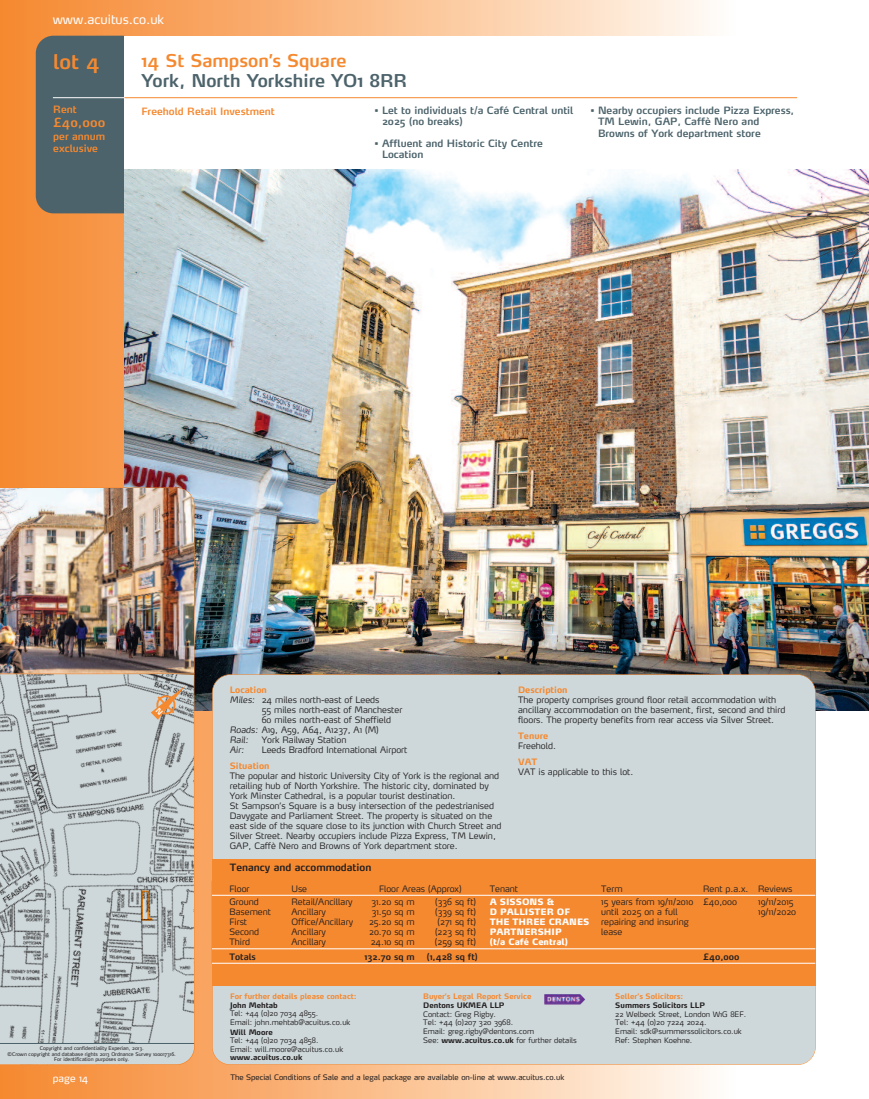
<style>
.page{position:relative;width:869px;height:1099px;background:#fff}
.page>*{position:absolute;margin:0;border:0;box-sizing:border-box;transform-origin:0 0}
.t1{font:600 20px "Max";color:#f58930}
.t2{font:600 17.5px "Max";color:#4c636b}
.t3{font:600 17.5px "Max";color:#f58930}
.t4{font:12.5px "Max";color:#fff}
.t5{font:600 12.5px "Max";color:#f58930}
.t6{font:600 10px/11.2px "Max";color:#4c636b}
.t7{font:600 10px/12px "Max";color:#f58930}
.t8{font:600 10px "Max";color:#231f20}
.t9{font:10px "Max";color:#fff}
.t10{font:300 8.75px/10px "Max";color:#231f20}
.t11{font:900 8.75px/10px "Max";color:#fff}
.t12{font:700 8.75px "Max";color:#f58930}
.t13{font:600 8.75px "Max";color:#231f20}
.t14{font:italic 300 8.75px "Max";color:#231f20}
.t15{font:300 7.5px/8.8px "Max";color:#231f20}
.t16{font:7.5px "Max";color:#231f20}
.t17{font:700 7.5px "Max";color:#f58930}
.t18{font:700 7.5px "Max";color:#231f20}
.t19{font:5px/5.6px "Max";color:#231f20;text-align:center}
.s1{font-style:italic}
.s2{font-weight:700}
</style>
<div class="page">
<div style="left:293px;top:0;width:442px;height:1098px;background:linear-gradient(to right,#fab073,#fefaf5)"></div>
<div style="left:2px;top:0;width:291px;height:1098px;background:linear-gradient(to right,#f58931,#faaf75)"></div>
<hr style="left:0;top:0;width:2px;height:1098px;background:#f58930">
<div style="left:36px;top:36px;width:104px;height:177px;background:#4c636b;border-radius:18px"></div>
<img style="left:124px;top:168px;width:744px;height:542px">
<div style="left:124px;top:36px;width:744px;height:132px;background:#fff"></div>
<div style="left:212px;top:674px;width:602px;height:390px;background:#ced8da;border-radius:18px"></div>
<hr style="left:53px;top:97px;width:71px;height:1px;background:#fff">
<hr style="left:124px;top:97px;width:672px;height:1px;background:#f58930">
<div style="left:212px;top:859px;width:603px;height:126px;background:#f58930"></div>
<svg style="left:0;top:674px;width:194px;height:391px;background:#bcc4c5"></svg>
<div style="left:0;top:1044px;width:194px;height:20px;background:#ced8da"></div>
<hr style="left:0;top:1043px;width:194px;height:1px;background:#4c636b">
<img style="left:0;top:487px;width:194px;height:187px">
<hr style="left:212px;top:895px;width:602px;height:1px;background:#fff">
<hr style="left:212px;top:948px;width:602px;height:1px;background:#fff">
<hr style="left:212px;top:963px;width:602px;height:1px;background:#fff">
<img style="left:544px;top:994px;width:41px;height:10px">
<svg style="left:151px;top:686px;width:34px;height:33px"></svg>
<h3 class="t4" style="left:53px;top:15px;width:113px">www.acuitus.co.uk</h3>
<h1 class="t1" style="left:53px;top:54px;width:48px">lot 4</h1>
<p class="t7" style="left:53px;top:105px;width:25px">Rent</p>
<h3 class="t5" style="left:53px;top:118px;width:53px">£40,000</h3>
<p class="t7" style="left:53px;top:132px;width:53px">per annum exclusive</p>
<h2 class="t3" style="left:141px;top:54px;width:206px">14 St Sampson’s Square</h2>
<h2 class="t2" style="left:141px;top:74px;width:267px">York, North Yorkshire YO1 8RR</h2>
<p class="t7" style="left:141px;top:106px;width:135px">Freehold Retail Investment</p>
<p class="t6" style="left:382px;top:106px;width:193px;text-indent:-7px">• Let to individuals t/a Café Central until<br>2025 (no breaks)</p>
<p class="t6" style="left:382px;top:139px;width:162px;text-indent:-7px">• Affluent and Historic City Centre<br>Location</p>
<p class="t6" style="left:597px;top:106px;width:198px;text-indent:-7px">• Nearby occupiers include Pizza Express,<br>TM Lewin, GAP, Caffè Nero and<br>Browns of York department store</p>
<p class="t12" style="left:230px;top:686px;width:38px">Location</p>
<p class="t10" style="left:230px;top:695px;width:151px"><span class="s1">Miles:</span> 24 miles north-east of Leeds</p>
<p class="t10" style="left:261px;top:705px;width:142px">55 miles north-east of Manchester</p>
<p class="t10" style="left:261px;top:715px;width:131px">60 miles north-east of Sheffield</p>
<p class="t10" style="left:230px;top:725px;width:150px"><span class="s1">Roads:</span> A19, A59, A64, A1237, A1 (M)</p>
<p class="t14" style="left:230px;top:736px;width:20px">Rail:</p>
<p class="t10" style="left:262px;top:735px;width:86px">York Railway Station</p>
<p class="t14" style="left:230px;top:746px;width:16px">Air:</p>
<p class="t10" style="left:262px;top:745px;width:147px">Leeds Bradford International Airport</p>
<p class="t12" style="left:230px;top:762px;width:41px">Situation</p>
<p class="t10" style="left:230px;top:771px;width:273px">The popular and historic University City of York is the regional and retailing hub of North Yorkshire. The historic city, dominated by York Minster Cathedral, is a popular tourist destination.<br>St Sampson’s Square is a busy intersection of the pedestrianised Davygate and Parliament Street. The property is situated on the east side of the square close to its junction with Church Street and Silver Street. Nearby occupiers include Pizza Express, TM Lewin, GAP, Caffè Nero and Browns of York department store.</p>
<p class="t8" style="left:230px;top:864px;width:143px">Tenancy and accommodation</p>
<p class="t12" style="left:518px;top:686px;width:51px">Description</p>
<p class="t10" style="left:518px;top:695px;width:268px">The property comprises ground floor retail accommodation with ancillary accommodation on the basement, first, second and third floors. The property benefits from rear access via Silver Street.</p>
<p class="t12" style="left:518px;top:732px;width:31px">Tenure</p>
<p class="t10" style="left:518px;top:741px;width:39px">Freehold.</p>
<p class="t12" style="left:518px;top:758px;width:21px">VAT</p>
<p class="t10" style="left:518px;top:767px;width:117px">VAT is applicable to this lot.</p>
<p class="t19" style="left:8px;top:1045px;width:170px">Copyright and confidentiality Experian, 2013.<br>©Crown copyright and database rights 2013 Ordnance Survey 100017316.<br>For identification purposes only.</p>
<p class="t10" style="left:229px;top:884px;width:22px">Floor</p>
<p class="t10" style="left:291px;top:884px;width:17px">Use</p>
<p class="t10" style="left:379px;top:884px;width:84px">Floor Areas (Approx)</p>
<p class="t10" style="left:489px;top:884px;width:30px">Tenant</p>
<p class="t10" style="left:601px;top:884px;width:23px">Term</p>
<p class="t10" style="left:702px;top:884px;width:91px">Rent p.a.x. Reviews</p>
<p class="t10" style="left:229px;top:897px;width:43px">Ground<br>Basement<br>First<br>Second<br>Third</p>
<p class="t10" style="left:291px;top:897px;width:63px">Retail/Ancillary<br>Ancillary<br>Office/Ancillary<br>Ancillary<br>Ancillary</p>
<p class="t10" style="left:369px;top:897px;width:47px;text-align:center">31.20 sq m<br>31.50 sq m<br>25.20 sq m<br>20.70 sq m<br>24.10 sq m</p>
<p class="t10" style="left:435px;top:897px;width:43px;text-align:center">(336 sq ft) (339 sq ft) (271 sq ft) (223 sq ft) (259 sq ft)</p>
<p class="t11" style="left:489px;top:897px;width:101px">A SISSONS &amp;<br>D PALLISTER OF<br>THE THREE CRANES<br>PARTNERSHIP<br>(t/a Café Central)</p>
<p class="t10" style="left:601px;top:897px;width:93px">15 years from 19/11/2010 until 2025 on a full repairing and insuring lease</p>
<p class="t10" style="left:702px;top:897px;width:35px">£40,000</p>
<p class="t10" style="left:757px;top:897px;width:39px">19/11/2015<br>19/11/2020</p>
<p class="t13" style="left:229px;top:953px;width:28px">Totals</p>
<p class="t13" style="left:364px;top:953px;width:52px">132.70 sq m</p>
<p class="t13" style="left:426px;top:953px;width:52px">(1,428 sq ft)</p>
<p class="t13" style="left:702px;top:953px;width:38px">£40,000</p>
<p class="t17" style="left:230px;top:993px;width:128px">For further details please contact:</p>
<p class="t18" style="left:230px;top:1002px;width:49px">John Mehtab</p>
<p class="t15" style="left:230px;top:1009px;width:122px">Tel: +44 (0)20 7034 4855.<br>Email: john.mehtab@acuitus.co.uk</p>
<p class="t18" style="left:230px;top:1029px;width:44px">Will Moore</p>
<p class="t15" style="left:230px;top:1036px;width:114px">Tel: +44 (0)20 7034 4858.<br>Email: will.moore@acuitus.co.uk</p>
<p class="t18" style="left:230px;top:1054px;width:74px">www.acuitus.co.uk</p>
<p class="t17" style="left:423px;top:993px;width:110px">Buyer’s Legal Report Service</p>
<p class="t18" style="left:423px;top:1002px;width:83px">Dentons UKMEA LLP</p>
<p class="t15" style="left:423px;top:1010px;width:155px">Contact: Greg Rigby.<br>Tel: +44 (0)207 320 3968.<br>Email: greg.rigby@dentons.com<br>See: <span class="s2">www.acuitus.co.uk</span> for further details</p>
<p class="t17" style="left:615px;top:993px;width:69px">Seller’s Solicitors:</p>
<p class="t18" style="left:615px;top:1002px;width:91px">Summers Solicitors LLP</p>
<p class="t15" style="left:615px;top:1010px;width:132px">22 Welbeck Street, London W1G 8EF.<br>Tel: +44 (0)20 7224 2024.<br>Email: sdk@summerssolicitors.co.uk<br>Ref: Stephen Koehne.</p>
<p class="t9" style="left:53px;top:1074px;width:37px">page 14</p>
<p class="t16" style="left:230px;top:1073px;width:335px">The Special Conditions of Sale and a legal package are available on-line at www.acuitus.co.uk</p>
</div>
